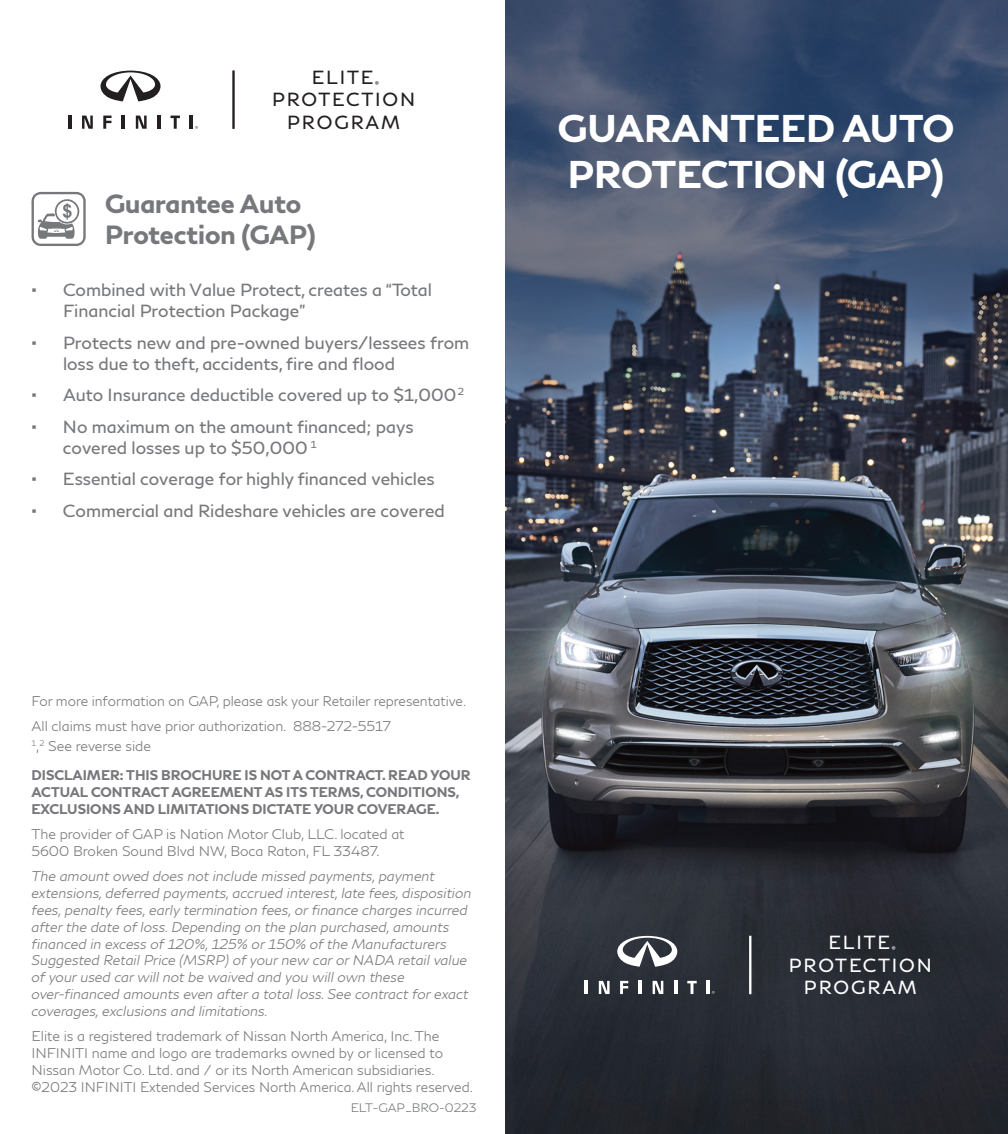
<style>
.page{position:relative;width:1008px;height:1134px;background:#fff}
.page>*{position:absolute;margin:0;border:0;box-sizing:border-box;transform-origin:0 0}
.t1{font:700 38.5px "Infiniti Brand";color:#fff}
.Back_Title{font:700 26.25px "Infiniti Brand";color:#76787b}
.t2{font:18.72px/22.2px "Infiniti Brand";letter-spacing:.1em;color:#231f20;text-align:center}
.t3{font:18.72px/22.2px "Infiniti Brand";letter-spacing:.1em;color:#fff;text-align:center}
.t4{font:17.5px/21px "Infiniti Brand";color:#76787b}
.Body{font:italic 300 14px/16.8px "Infiniti Brand";color:#76787b}
.Body-2{font:300 14px/16.8px "Infiniti Brand";color:#76787b}
.Body-3{font:700 14px/29.4px "Infiniti Brand";color:#76787b}
.Disclaimer{font:300 12.25px "Infiniti Brand";color:#76787b}
.t5{font:700 5.08px "Infiniti Brand";color:#231f20}
.t6{font:700 5.08px "Infiniti Brand";color:#fff}
.t7{font:300 4.02px "Infiniti Brand";color:#231f20}
.t8{font:300 4.02px "Infiniti Brand";color:#fff}
.s1{font-family:"Nissan Brand";font-size:19.25px}
.s2{font-weight:300}
</style>
<div class="page">
<img style="left:506px;top:0;width:502px;height:1134px">
<svg style="left:101px;top:71px;width:60px;height:30px"></svg>
<svg style="left:82px;top:116px;width:11px;height:13px"></svg>
<svg style="left:103px;top:116px;width:9px;height:13px"></svg>
<svg style="left:171px;top:116px;width:9px;height:13px"></svg>
<svg style="left:122px;top:116px;width:3px;height:13px"></svg>
<hr style="left:157px;top:116px;width:4px;height:13px;background:#231f20">
<svg style="left:190px;top:116px;width:3px;height:13px"></svg>
<svg style="left:68px;top:116px;width:3px;height:13px"></svg>
<svg style="left:136px;top:116px;width:11px;height:13px"></svg>
<hr style="left:232px;top:70px;width:3px;height:59px;background:#231f20">
<svg style="left:617px;top:936px;width:60px;height:31px"></svg>
<svg style="left:599px;top:981px;width:11px;height:13px"></svg>
<svg style="left:620px;top:981px;width:8px;height:13px"></svg>
<svg style="left:687px;top:981px;width:10px;height:13px"></svg>
<svg style="left:639px;top:981px;width:3px;height:13px"></svg>
<svg style="left:674px;top:981px;width:3px;height:13px"></svg>
<svg style="left:707px;top:981px;width:3px;height:13px"></svg>
<svg style="left:585px;top:981px;width:3px;height:13px"></svg>
<svg style="left:653px;top:981px;width:10px;height:13px"></svg>
<hr style="left:749px;top:936px;width:2px;height:58px;background:#fff">
<svg style="left:31px;top:192px;width:55px;height:54px"></svg>
<p class="t7" style="left:195px;top:125px;width:5px">®</p>
<h3 class="t2" style="left:312px;top:66px;width:63px">ELITE</h3>
<p class="t5" style="left:375px;top:79px;width:5px">®</p>
<h3 class="t2" style="left:272px;top:88px;width:145px">PROTECTION<br>PROGRAM</h3>
<p class="Back_Title" style="left:105px;top:185px;width:198px">Guarantee Auto</p>
<p class="Back_Title" style="left:105px;top:217px;width:212px">Protection (GAP)</p>
<p class="t4" style="left:63px;top:278px;width:370px;text-indent:-32px"><span class="s1">•</span> Combined with Value Protect, creates a “Total<br>Financial Protection Package”</p>
<p class="t4" style="left:63px;top:331px;width:408px;text-indent:-32px"><span class="s1">•</span> Protects new and pre-owned buyers/lessees from loss due to theft, accidents, fire and flood</p>
<p class="t4" style="left:32px;top:383px;width:434px"><span class="s1">•</span> Auto Insurance deductible covered up to $1,000 <sup>2</sup></p>
<p class="t4" style="left:63px;top:415px;width:352px;text-indent:-32px"><span class="s1">•</span> No maximum on the amount financed; pays covered losses up to $50,000 <sup>1</sup></p>
<p class="t4" style="left:31px;top:467px;width:405px"><span class="s1">•</span> Essential coverage for highly financed vehicles</p>
<p class="t4" style="left:31px;top:499px;width:415px"><span class="s1">•</span> Commercial and Rideshare vehicles are covered</p>
<p class="Body-2" style="left:31px;top:688px;width:436px;line-height:25.6px">For more information on GAP, please ask your Retailer representative.<br>All claims must have prior authorization. 888-272-5517</p>
<p class="Body-3" style="left:31px;top:730px;width:441px"><sup>1</sup><span class="s2">,</span><sup>2</sup> <span class="s2">See reverse side<br></span>DISCLAIMER: THIS BROCHURE IS NOT A CONTRACT. READ YOUR</p>
<p class="Body-3" style="left:31px;top:783px;width:430px;line-height:16.8px">ACTUAL CONTRACT AGREEMENT AS ITS TERMS, CONDITIONS,<br>EXCLUSIONS AND LIMITATIONS DICTATE YOUR COVERAGE.</p>
<p class="Body-2" style="left:32px;top:825px;width:375px">The provider of GAP is Nation Motor Club, LLC. located at<br>5600 Broken Sound Blvd NW, Boca Raton, FL 33487.</p>
<p class="Body" style="left:31px;top:868px;width:445px">The amountowed does notinclude missed payments,payment extensions,deferred payments,accrued interest,late fees,disposition fees, penalty fees, early termination fees,orfinance charges incurred after the date ofloss. Depending on the plan purchased,amounts financed in excess of120%, 125% or 150% of the Manufacturers Suggested RetailPrice (MSRP)ofyournew carorNADA retailvalue ofyour used car willnotbe waived and you willown these over-financed amounts even after a totalloss. See contractforexact coverages,exclusions and limitations.</p>
<p class="Body-2" style="left:32px;top:1028px;width:443px">Elite is a registered trademark of Nissan North America, Inc. The INFINITI name and logo are trademarks owned by or licensed to Nissan Motor Co. Ltd. and / or its North American subsidiaries. ©2023 INFINITI Extended Services North America. All rights reserved.</p>
<p class="Disclaimer" style="left:351px;top:1100px;width:127px">ELT-GAP_BRO-0223</p>
<p class="t1" style="left:558px;top:101px;width:398px">GUARANTEED AUTO</p>
<p class="t1" style="left:568px;top:147px;width:378px">PROTECTION (GAP)</p>
<p class="t8" style="left:712px;top:990px;width:5px">®</p>
<h3 class="t3" style="left:829px;top:931px;width:63px">ELITE</h3>
<p class="t6" style="left:892px;top:945px;width:5px">®</p>
<h3 class="t3" style="left:789px;top:953px;width:145px">PROTECTION<br>PROGRAM</h3>
</div>
